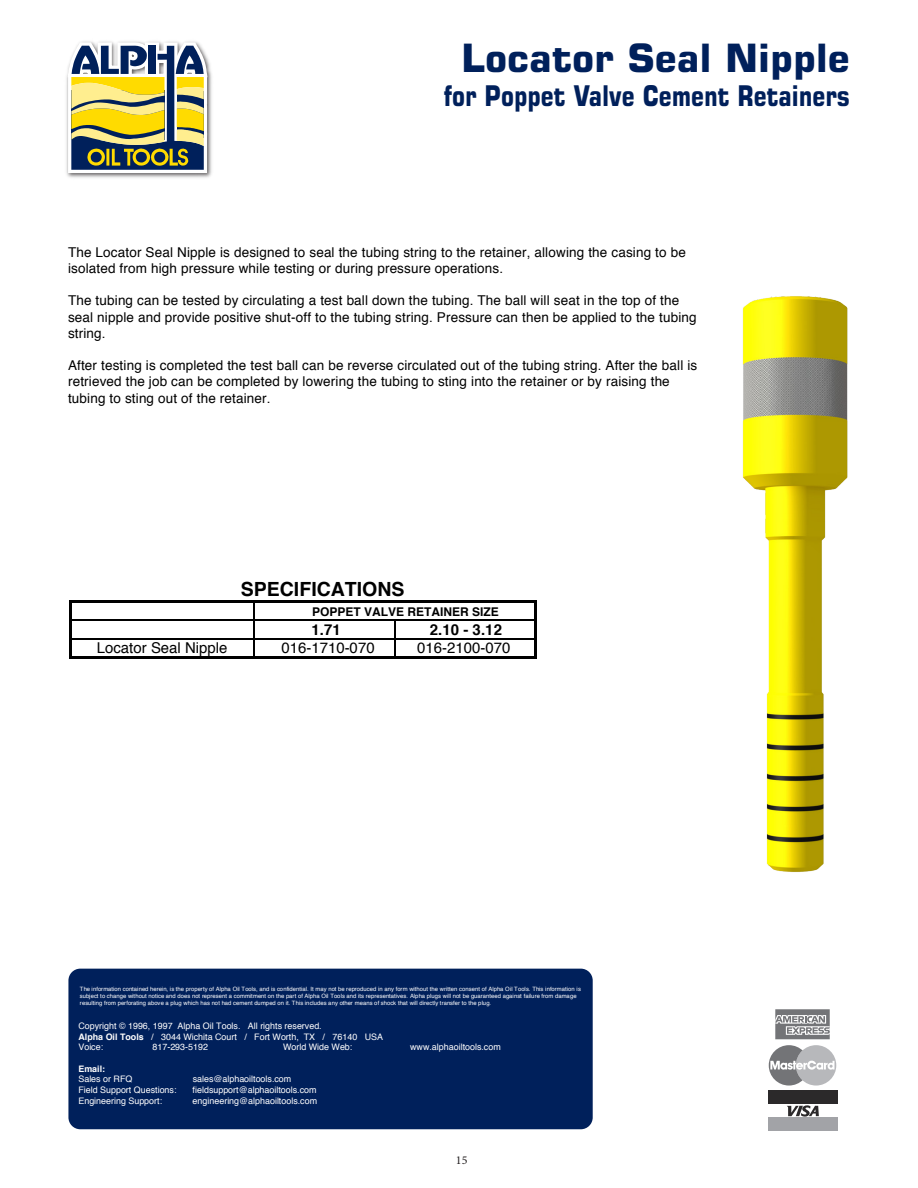
<style>
.page{position:relative;width:918px;height:1188px;background:#fff}
.page>*{position:absolute;margin:0;border:0;box-sizing:border-box;transform-origin:0 0}
.t1{font:700 39px "Square 721 BT";color:#00205b}
.t2{font:700 28.5px "Square 721 BT";color:#00205b;scale:.8 1}
.t3{font:700 19.5px "Helvetica";color:#000}
.t4{font:15px "Helvetica";letter-spacing:.005em;color:#000}
.t5{font:700 15px "Helvetica";color:#000}
.t6{font:13.5px/16.2px "Helvetica";letter-spacing:.01em;color:#000}
.t7{font:700 12px "Helvetica";color:#000}
.t8{font:12px "Minion Pro";color:#231f20}
.t9{font:9px/10.6px "Helvetica";color:#fff}
.t10{font:5.85px/7.1px "Helvetica";letter-spacing:.01em;color:#fff}
.s1{font-weight:700}
</style>
<div class="page">
<svg style="left:66px;top:73px;width:146px;height:105px"></svg>
<svg style="left:66px;top:41px;width:145px;height:129px"></svg>
<svg style="left:775px;top:1009px;width:55px;height:30px;background:#98999b"></svg>
<div style="left:769px;top:1045px;width:40px;height:41px;background:#737477;border-radius:50%"></div>
<div style="left:796px;top:1045px;width:40px;height:41px;background:#b7b8bb;border-radius:50%"></div>
<div style="left:796px;top:1050px;width:13px;height:30px;background:#b7b8bb;border-radius:50%"></div>
<svg style="left:770px;top:1061px;width:65px;height:9px"></svg>
<div style="left:769px;top:1118px;width:69px;height:13px;background:#a2a3a7"></div>
<div style="left:769px;top:1091px;width:69px;height:13px;background:#2b292a"></div>
<svg style="left:787px;top:1105px;width:32px;height:12px"></svg>
<div style="left:68px;top:969px;width:525px;height:160px;background:#00205b;border-radius:12px"></div>
<img style="left:742px;top:296px;width:106px;height:576px">
<hr style="left:72px;top:600px;width:182px;height:2px;background:#000">
<hr style="left:256px;top:600px;width:278px;height:2px;background:#000">
<hr style="left:72px;top:620px;width:182px;height:1px;background:#000">
<hr style="left:255px;top:620px;width:139px;height:1px;background:#000">
<hr style="left:395px;top:620px;width:139px;height:1px;background:#000">
<hr style="left:72px;top:638px;width:182px;height:1px;background:#000">
<hr style="left:255px;top:638px;width:139px;height:1px;background:#000">
<hr style="left:395px;top:638px;width:139px;height:1px;background:#000">
<svg style="left:70px;top:600px;width:2px;height:59px"></svg>
<hr style="left:72px;top:656px;width:182px;height:3px;background:#000">
<svg style="left:254px;top:600px;width:2px;height:59px"></svg>
<hr style="left:256px;top:656px;width:138px;height:3px;background:#000">
<svg style="left:394px;top:620px;width:2px;height:39px"></svg>
<hr style="left:396px;top:656px;width:138px;height:3px;background:#000">
<svg style="left:534px;top:600px;width:2px;height:59px"></svg>
<p class="t1" style="left:461px;top:35px;width:390px">Locator Seal Nipple</p>
<p class="t2" style="left:444px;top:78px;width:509px">for Poppet Valve Cement Retainers</p>
<p class="t6" style="left:68px;top:244px;width:619px">The Locator Seal Nipple is designed to seal the tubing string to the retainer, allowing the casing to be isolated from high pressure while testing or during pressure operations.</p>
<p class="t6" style="left:68px;top:293px;width:630px">The tubing can be tested by circulating a test ball down the tubing. The ball will seat in the top of the seal nipple and provide positive shut-off to the tubing string. Pressure can then be applied to the tubing string.</p>
<p class="t6" style="left:68px;top:358px;width:631px">After testing is completed the test ball can be reverse circulated out of the tubing string. After the ball is retrieved the job can be completed by lowering the tubing to sting into the retainer or by raising the tubing to sting out of the retainer.</p>
<p class="t3" style="left:241px;top:573px;width:165px">SPECIFICATIONS</p>
<p class="t7" style="left:312px;top:602px;width:188px">POPPET VALVE RETAINER SIZE</p>
<p class="t5" style="left:311px;top:617px;width:31px">1.71</p>
<p class="t5" style="left:430px;top:617px;width:74px">2.10 - 3.12</p>
<p class="t4" style="left:97px;top:636px;width:132px">Locator Seal Nipple</p>
<p class="t4" style="left:281px;top:636px;width:95px">016-1710-070</p>
<p class="t4" style="left:417px;top:636px;width:95px">016-2100-070</p>
<p class="t10" style="left:80px;top:986px;width:503px">The information contained herein, is the property of Alpha Oil Tools, and is confidential. It may not be reproduced in any form without the written consent of Alpha Oil Tools. This information is subject to change without notice and does not represent a commitment on the part of Alpha Oil Tools and its representatives. Alpha plugs will not be guaranteed against failure from damage resulting from perforating above a plug which has not had cement dumped on it. This includes any other means of shock that will directly transfer to the plug.</p>
<p class="t9" style="left:78px;top:1021px;width:306px">Copyright © 1996, 1997 Alpha Oil Tools. All rights reserved.<br><span class="s1">Alpha Oil Tools</span> / 3044 Wichita Court / Fort Worth, TX / 76140 USA<br>Voice:</p>
<p class="t9" style="left:153px;top:1042px;width:57px">817-293-5192</p>
<p class="t9" style="left:283px;top:1042px;width:71px">World Wide Web:</p>
<p class="t9" style="left:410px;top:1042px;width:92px">www.alphaoiltools.com</p>
<p class="t9" style="left:78px;top:1064px;width:55px"><span class="s1">Email:<br></span>Sales or RFQ</p>
<p class="t9" style="left:193px;top:1074px;width:100px">sales@alphaoiltools.com</p>
<p class="t9" style="left:78px;top:1085px;width:100px">Field Support Questions:</p>
<p class="t9" style="left:193px;top:1085px;width:125px">fieldsupport@alphaoiltools.com</p>
<p class="t9" style="left:78px;top:1096px;width:85px">Engineering Support:</p>
<p class="t9" style="left:193px;top:1096px;width:126px">engineering@alphaoiltools.com</p>
<p class="t8" style="left:456px;top:1152px;width:13px">15</p>
</div>
